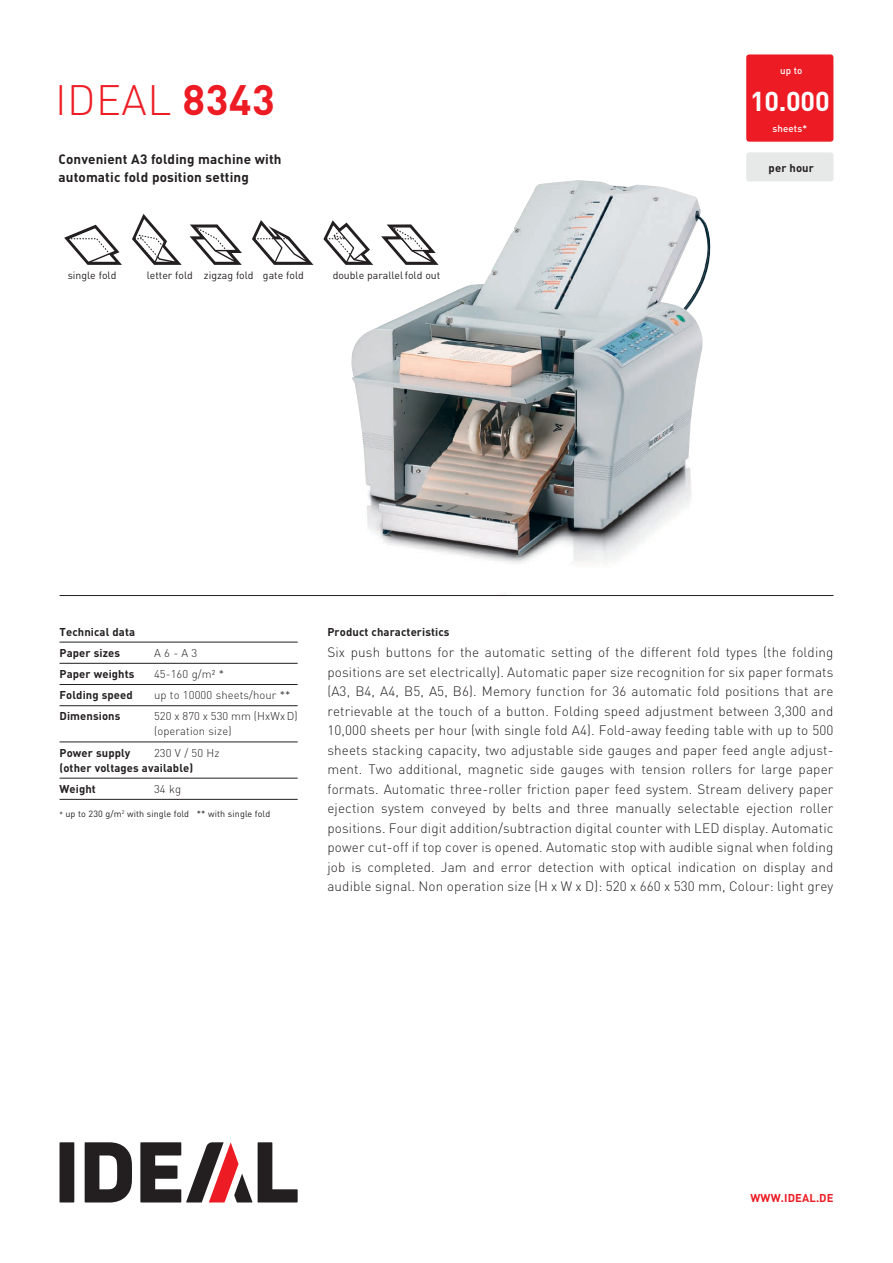
<style>
.page{position:relative;width:893px;height:1263px;background:#fff}
.page>*{position:absolute;margin:0;border:0;box-sizing:border-box;transform-origin:0 0}
.t1{font:300 42px "DIN";letter-spacing:.01em;color:#ed1c24}
.t2{font:700 27px "DIN";color:#fff}
.t3{font:300 13.5px/19.5px "DIN";letter-spacing:.01em;color:#231f20;text-align:justify}
.t4{font:700 13.5px/18px "DIN";letter-spacing:.01em;color:#231f20}
.t5{font:700 11.25px/21.1px "DIN";letter-spacing:.01em;color:#231f20}
.t6{font:300 11.25px/15px "DIN";letter-spacing:.01em;color:#231f20}
.t7{font:700 11.25px "DIN";letter-spacing:.01em;color:#ed1c24}
.t8{font:10.5px "DIN";color:#231f20}
.t9{font:500 9.75px "DIN";letter-spacing:.01em;color:#fff}
.t10{font:9px "DIN";letter-spacing:.01em;color:#231f20}
.s1{font-weight:700}
.s2{font-size:7.5px}
</style>
<div class="page">
<div style="left:60px;top:1142px;width:14px;height:60px;background:#231f20"></div>
<svg style="left:258px;top:1142px;width:40px;height:60px"></svg>
<svg style="left:85px;top:1142px;width:47px;height:60px"></svg>
<svg style="left:140px;top:1142px;width:112px;height:60px"></svg>
<img style="left:351px;top:180px;width:360px;height:383px">
<hr style="left:60px;top:595px;width:773px;height:1px;background:#231f20">
<div style="left:746px;top:152px;width:87px;height:29px;background:#e7e8e8;border-radius:3px"></div>
<div style="left:746px;top:54px;width:87px;height:88px;background:#ed1c24;border-radius:3px"></div>
<hr style="left:60px;top:642px;width:238px;height:1px;background:#231f20">
<hr style="left:60px;top:663px;width:238px;height:1px;background:#231f20">
<hr style="left:60px;top:684px;width:238px;height:1px;background:#231f20">
<hr style="left:60px;top:705px;width:238px;height:1px;background:#231f20">
<hr style="left:60px;top:742px;width:238px;height:1px;background:#231f20">
<hr style="left:60px;top:778px;width:238px;height:1px;background:#231f20">
<hr style="left:60px;top:799px;width:238px;height:1px;background:#231f20">
<svg style="left:132px;top:214px;width:50px;height:51px"></svg>
<svg style="left:190px;top:224px;width:52px;height:41px"></svg>
<svg style="left:252px;top:220px;width:62px;height:45px"></svg>
<svg style="left:323px;top:220px;width:50px;height:45px"></svg>
<svg style="left:381px;top:224px;width:58px;height:43px"></svg>
<svg style="left:64px;top:225px;width:58px;height:40px"></svg>
<h1 class="t1" style="left:55px;top:74px;width:221px">IDEAL <span class="s1">8343</span></h1>
<p class="t4" style="left:58px;top:150px;width:225px">Convenient A3 folding machine with automatic fold position setting</p>
<p class="t8" style="left:68px;top:269px;width:50px">single fold</p>
<p class="t8" style="left:147px;top:269px;width:159px">letter fold zigzag fold gate fold</p>
<p class="t8" style="left:333px;top:269px;width:109px">double parallelfold out</p>
<p class="t9" style="left:780px;top:65px;width:24px">up to</p>
<h2 class="t2" style="left:750px;top:84px;width:81px">10.000</h2>
<p class="t9" style="left:773px;top:122px;width:36px">sheets*</p>
<p class="t5" style="left:769px;top:156px;width:47px">per hour</p>
<p class="t5" style="left:60px;top:620px;width:77px">Technical data<br>Paper sizes</p>
<p class="t6" style="left:154px;top:645px;width:45px">A 6 - A 3</p>
<p class="t5" style="left:60px;top:663px;width:76px">Paper weights</p>
<p class="t6" style="left:154px;top:666px;width:72px">45-160 g/m² *</p>
<p class="t5" style="left:60px;top:684px;width:75px">Folding speed</p>
<p class="t6" style="left:154px;top:687px;width:138px">up to 10000 sheets/hour **</p>
<p class="t5" style="left:60px;top:705px;width:62px">Dimensions</p>
<p class="t6" style="left:154px;top:709px;width:145px">520 x 870 x 530 mm (HxWxD) (operation size)</p>
<p class="t5" style="left:60px;top:741px;width:72px">Power supply</p>
<p class="t6" style="left:154px;top:745px;width:67px">230 V / 50 Hz</p>
<p class="t5" style="left:60px;top:756px;width:135px">(other voltages available)<br>Weight</p>
<p class="t6" style="left:154px;top:781px;width:29px">34 kg</p>
<p class="t10" style="left:60px;top:808px;width:212px"><span class="s2">*</span> up to 230 g/m<sup>2</sup> with single fold ** with single fold</p>
<p class="t5" style="left:327px;top:620px;width:124px">Product characteristics</p>
<p class="t3" style="left:327px;top:642px;width:508px">Six push buttons for the automatic setting of the different fold types (the folding positions are set electrically). Automatic paper size recognition for six paper formats (A3, B4, A4, B5, A5, B6). Memory function for 36 automatic fold positions that are retrievable at the touch of a button. Folding speed adjustment between 3,300 and 10,000 sheets per hour (with single fold A4). Fold-away feeding table with up to 500 sheets stacking capacity, two adjustable side gauges and paper feed angle adjust&shy;ment. Two additional, magnetic side gauges with tension rollers for large paper formats. Automatic three-roller friction paper feed system. Stream delivery paper ejection system conveyed by belts and three manually selectable ejection roller positions. Four digit addition/subtraction digital counter with LED display. Automatic power cut-off if top cover is opened. Automatic stop with audible signal when folding job is completed. Jam and error detection with optical indication on display and audible signal. Non operation size (H x W x D): 520 x 660 x 530 mm, Colour: light grey</p>
<p class="t7" style="left:750px;top:1191px;width:85px">WWW.IDEAL.DE</p>
</div>
